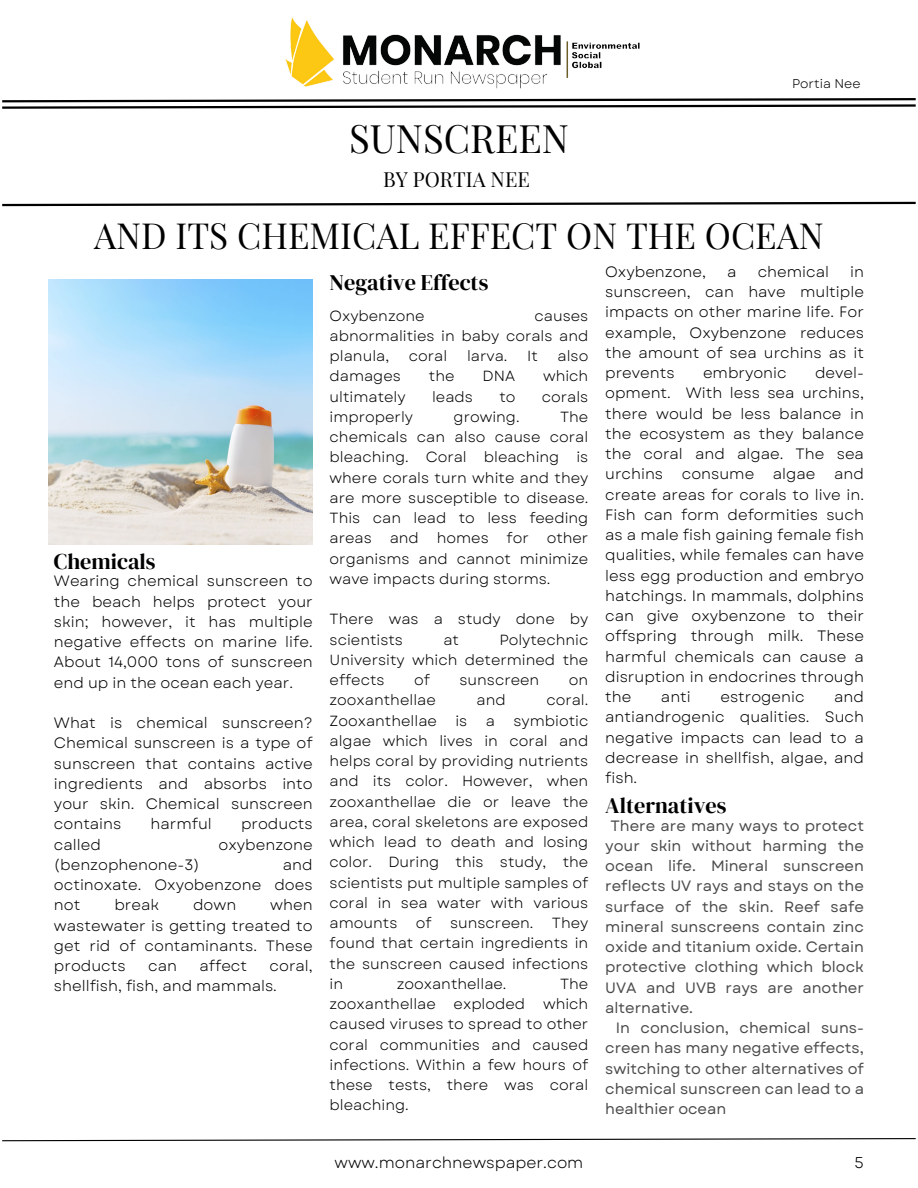
<style>
.page{position:relative;width:918px;height:1188px;background:#fff}
.page>*{position:absolute;margin:0;border:0;box-sizing:border-box;transform-origin:0 0}
.t1{font:38.4px "Playfair Display";color:#000}
.t2{font:35.25px "Playfair Display";color:#000}
.t3{font:22.2px "DM Serif Display";color:#000}
.t4{font:20.4px "Playfair Display";color:#000}
.t5{font:15.6px "Garet";color:#000}
.t6{font:15px/20.2px "Garet";color:#000;text-align:justify}
.t7{font:15px/20.2px "Garet";color:#4c4b4b;text-align:justify}
.t8{font:14.7px/20.2px "Garet";color:#000;text-align:justify}
.t9{font:12.75px "Garet";color:#000}
</style>
<div class="page">
<svg style="left:2px;top:98px;width:914px;height:11px"></svg>
<svg style="left:2px;top:201px;width:914px;height:6px"></svg>
<svg style="left:2px;top:1138px;width:914px;height:4px"></svg>
<img style="left:48px;top:280px;width:265px;height:264px">
<img style="left:285px;top:17px;width:355px;height:72px">
<p class="t9" style="left:792px;top:75px;width:70px">Portia Nee</p>
<p class="t1" style="left:349px;top:112px;width:221px">SUNSCREEN</p>
<p class="t4" style="left:383px;top:165px;width:148px">BY PORTIA NEE</p>
<p class="t2" style="left:94px;top:211px;width:731px">AND ITS CHEMICAL EFFECT ON THE OCEAN</p>
<p class="t3" style="left:54px;top:546px;width:103px">Chemicals</p>
<p class="t6" style="left:54px;top:571px;width:260px">Wearing chemical sunscreen to the beach helps protect your skin; however, it has multiple negative effects on marine life.<br>About 14,000 tons of sunscreen end up in the ocean each year.</p>
<p class="t6" style="left:54px;top:713px;width:260px">What is chemical sunscreen?<br>Chemical sunscreen is a type of sunscreen that contains active ingredients and absorbs into your skin. Chemical sunscreen contains</p>
<p class="t6" style="left:151px;top:814px;width:63px">harmful</p>
<p class="t6" style="left:241px;top:814px;width:73px">products</p>
<p class="t6" style="left:54px;top:834px;width:48px">called</p>
<p class="t6" style="left:219px;top:834px;width:96px">oxybenzone</p>
<p class="t6" style="left:54px;top:854px;width:147px">(benzophenone-3)</p>
<p class="t6" style="left:54px;top:854px;width:260px;text-indent:229px">and octinoxate. Oxyobenzone does not</p>
<p class="t6" style="left:54px;top:895px;width:260px;text-indent:216px">when wastewater is getting treated to get rid of contaminants. These products</p>
<p class="t6" style="left:114px;top:895px;width:46px">break</p>
<p class="t6" style="left:193px;top:895px;width:45px">down</p>
<p class="t6" style="left:148px;top:956px;width:30px">can</p>
<p class="t6" style="left:199px;top:956px;width:49px">affect</p>
<p class="t6" style="left:54px;top:956px;width:260px;text-indent:216px">coral, shellfish, fish, and mammals.</p>
<p class="t3" style="left:330px;top:267px;width:160px">Negative Effects</p>
<p class="t8" style="left:330px;top:305px;width:96px">Oxybenzone</p>
<p class="t8" style="left:330px;top:305px;width:260px;text-indent:205px">causes abnormalities in baby corals and planula,</p>
<p class="t8" style="left:409px;top:346px;width:40px">coral</p>
<p class="t8" style="left:467px;top:346px;width:42px">larva.</p>
<p class="t8" style="left:527px;top:346px;width:12px">It</p>
<p class="t8" style="left:558px;top:346px;width:32px">also</p>
<p class="t8" style="left:330px;top:366px;width:73px">damages</p>
<p class="t8" style="left:429px;top:366px;width:27px">the</p>
<p class="t8" style="left:483px;top:366px;width:34px">DNA</p>
<p class="t8" style="left:543px;top:366px;width:47px">which</p>
<p class="t8" style="left:330px;top:386px;width:78px">ultimately</p>
<p class="t8" style="left:432px;top:386px;width:42px">leads</p>
<p class="t8" style="left:499px;top:386px;width:18px">to</p>
<p class="t8" style="left:542px;top:386px;width:48px">corals</p>
<p class="t8" style="left:330px;top:407px;width:85px">improperly</p>
<p class="t8" style="left:454px;top:407px;width:67px">growing.</p>
<p class="t8" style="left:330px;top:407px;width:260px;text-indent:230px">The chemicals can also cause coral bleaching. Coral bleaching is where corals turn white and they are more susceptible to disease.<br>This can lead to less feeding areas and homes for other organisms and cannot minimize wave impacts during storms.</p>
<p class="t8" style="left:330px;top:609px;width:260px">There was a study done by scientists</p>
<p class="t8" style="left:330px;top:629px;width:260px;text-indent:170px">Polytechnic University which determined the effects</p>
<p class="t8" style="left:443px;top:629px;width:17px">at</p>
<p class="t8" style="left:414px;top:670px;width:17px">of</p>
<p class="t8" style="left:460px;top:670px;width:81px">sunscreen</p>
<p class="t8" style="left:569px;top:670px;width:21px">on</p>
<p class="t8" style="left:330px;top:690px;width:108px">zooxanthellae</p>
<p class="t8" style="left:477px;top:690px;width:31px">and</p>
<p class="t8" style="left:546px;top:690px;width:43px">coral.</p>
<p class="t8" style="left:330px;top:710px;width:109px">Zooxanthellae</p>
<p class="t8" style="left:455px;top:710px;width:13px">is</p>
<p class="t8" style="left:486px;top:710px;width:11px">a</p>
<p class="t8" style="left:330px;top:710px;width:260px;text-indent:184px">symbiotic algae which lives in coral and helps coral by providing nutrients and its color. However, when zooxanthellae die or leave the area, coral skeletons are exposed which lead to death and losing color. During this study, the scientists put multiple samples of coral in sea water with various amounts</p>
<p class="t8" style="left:416px;top:913px;width:17px">of</p>
<p class="t8" style="left:450px;top:913px;width:85px">sunscreen.</p>
<p class="t8" style="left:330px;top:913px;width:260px;text-indent:222px">They found that certain ingredients in the sunscreen caused infections in</p>
<p class="t8" style="left:330px;top:974px;width:260px;text-indent:230px">The zooxanthellae exploded which caused viruses to spread to other coral communities and caused infections. Within a few hours of these tests, there was coral bleaching.</p>
<p class="t8" style="left:397px;top:974px;width:111px">zooxanthellae.</p>
<p class="t6" style="left:605px;top:262px;width:102px">Oxybenzone,</p>
<p class="t6" style="left:727px;top:262px;width:11px">a</p>
<p class="t6" style="left:758px;top:262px;width:73px">chemical</p>
<p class="t6" style="left:605px;top:262px;width:260px;text-indent:245px">in sunscreen, can have multiple impacts on other marine life. For example, Oxybenzone reduces the amount of sea urchins as it prevents</p>
<p class="t6" style="left:605px;top:363px;width:260px;text-indent:210px">devel&shy;opment. With less sea urchins, there would be less balance in the ecosystem as they balance the coral and algae. The sea urchins consume algae and create areas for corals to live in.<br>Fish can form deformities such as a male fish gaining female fish qualities, while females can have less egg production and embryo hatchings. In mammals, dolphins can give oxybenzone to their offspring through milk. These harmful chemicals can cause a disruption in endocrines through the</p>
<p class="t6" style="left:703px;top:363px;width:85px">embryonic</p>
<p class="t6" style="left:605px;top:687px;width:260px;text-indent:229px">and antiandrogenic qualities. Such negative impacts can lead to a decrease in shellfish, algae, and fish.</p>
<p class="t6" style="left:661px;top:687px;width:31px">anti</p>
<p class="t6" style="left:720px;top:687px;width:86px">estrogenic</p>
<p class="t3" style="left:605px;top:790px;width:123px">Alternatives</p>
<p class="t7" style="left:605px;top:815px;width:260px;text-indent:5px">There are many ways to protect your skin without harming the ocean life. Mineral sunscreen reflects UV rays and stays on the surface of the skin. Reef safe mineral sunscreens contain zinc oxide and titanium oxide. Certain protective clothing which block UVA and UVB rays are another alternative.</p>
<p class="t7" style="left:605px;top:1018px;width:260px;text-indent:11px">In conclusion, chemical suns&shy;creen has many negative effects, switching to other alternatives of chemical sunscreen can lead to a healthier ocean</p>
<p class="t5" style="left:335px;top:1151px;width:250px">www.monarchnewspaper.com</p>
<p class="t5" style="left:855px;top:1151px;width:11px">5</p>
</div>
